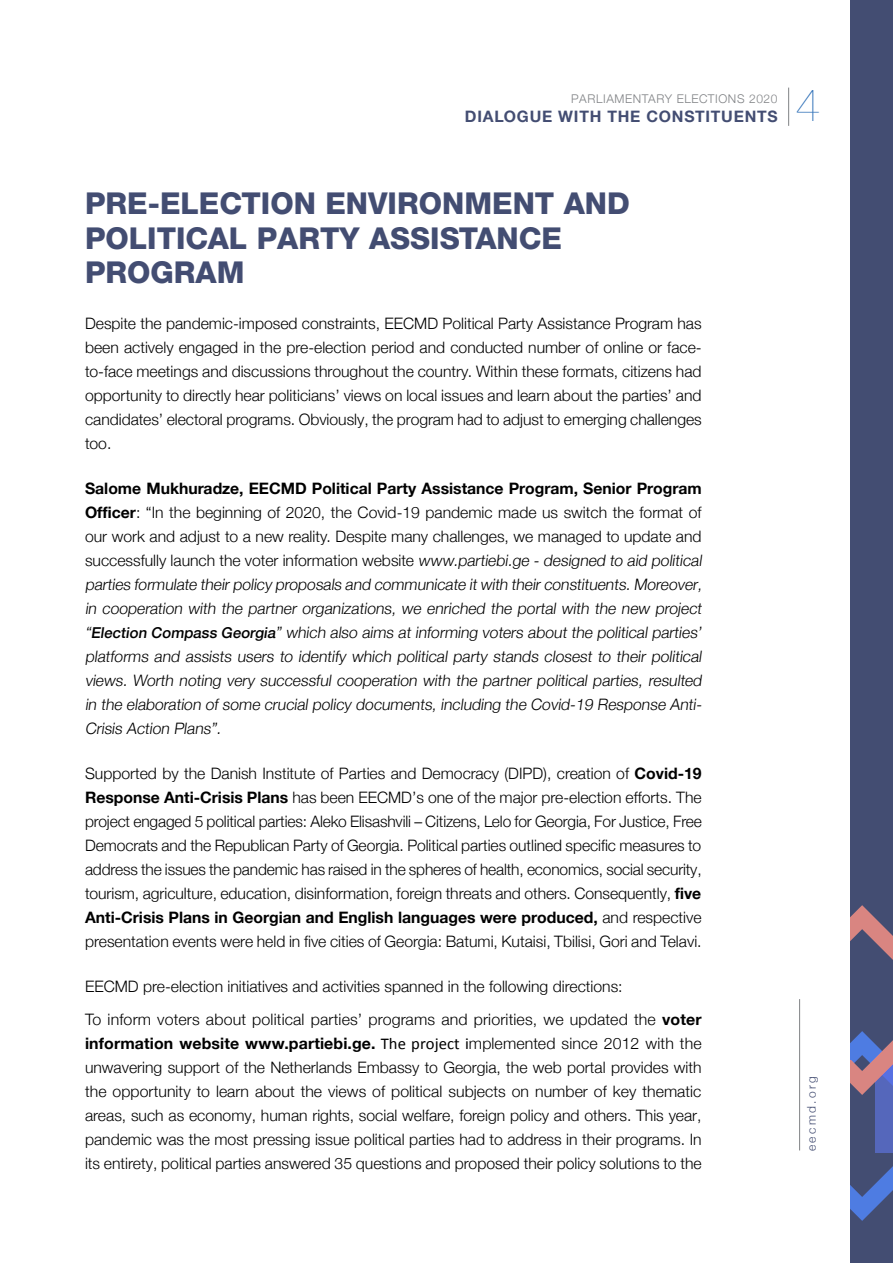
<style>
.page{position:relative;width:893px;height:1263px;background:#fff}
.page>*{position:absolute;margin:0;border:0;box-sizing:border-box;transform-origin:0 0}
.t1{font:45px "Helvetica Neue LTGEO 25 Ult Lt";color:#2d6fb7}
.t2{font:800 30px/34.5px "Helvetica Neue LTGEO 85";color:#434d72}
.t3{font:300 15.75px/24px "Helvetica Neue LTGEO 45";color:#000;text-align:justify}
.t4{font:700 15.75px "Helvetica Neue LTGEO 75";color:#000}
.t5{font:700 15.75px "Helvetica Neue LTGEO 75";letter-spacing:.05em;color:#434d72}
.t6{font:300 12px "Helvetica Neue LTGEO 45";letter-spacing:.05em;color:#808285}
.t7{font:300 12px "Helvetica Neue LTGEO 45";letter-spacing:.2em;color:#434d72}
.s1{font-family:"Helvetica Neue LTGEO 75";font-weight:700}
.s2{font-family:"Helvetica Neue LTGEO 65";font-weight:500;font-size:15px}
.s3{font-family:"Helvetica Neue LTGEO 45";font-weight:300}
.s4{font-family:"Calibri";font-weight:400;font-size:16.5px}
</style>
<div class="page">
<div style="left:850px;top:0;width:43px;height:1263px;background:#434d72"></div>
<svg style="left:850px;top:905px;width:43px;height:316px"></svg>
<hr style="left:799px;top:999px;width:1px;height:151px;background:#808285">
<hr style="left:788px;top:88px;width:1px;height:38px;background:#808285">
<p class="t6" style="left:571px;top:91px;width:208px">PARLIAMENTARY ELECTIONS 2020</p>
<p class="t5" style="left:465px;top:106px;width:314px">DIALOGUE WITH THE CONSTITUENTS</p>
<h1 class="t1" style="left:795px;top:79px;width:27px">4</h1>
<h2 class="t2" style="left:85px;top:186px;width:546px">PRE-ELECTION ENVIRONMENT AND<br>POLITICAL PARTY ASSISTANCE<br>PROGRAM</h2>
<p class="t3" style="left:85px;top:311px;width:618px">Despite the pandemic-imposed constraints, EECMD Political Party Assistance Program has been actively engaged in the pre-election period and conducted number of online or face&shy;to-face meetings and discussions throughout the country. Within these formats, citizens had opportunity to directly hear politicians’ views on local issues and learn about the parties’ and candidates’ electoral programs. Obviously, the program had to adjust to emerging challenges too.</p>
<p class="t4" style="left:85px;top:478px;width:618px">Salome Mukhuradze, EECMD Political Party Assistance Program, Senior Program</p>
<p class="t3" style="left:85px;top:500px;width:621px;text-align:left"><span class="s1">Officer</span>: “In the beginning of 2020, the Covid-19 pandemic made us switch the format of our work and adjust to a new reality. Despite many challenges, we managed to update and successfully launch the voter information website www.partiebi.ge - designed to aid political parties formulate their policy proposals and communicate itwith their constituents.Moreover, in cooperation with the partner organizations, we enriched the portal with the new project “<span class="s2">Election Compass Georgia</span>” which also aims at informing voters about the political parties’ platforms and assists users to identify which political party stands closest to their political views. Worth noting very successful cooperation with the partner political parties, resulted in the elaboration of some crucial policy documents, including the Covid-19 Response Anti-Crisis Action Plans”.</p>
<p class="t3" style="left:85px;top:761px;width:618px">Supported by the Danish Institute of Parties and Democracy (DIPD), creation of <span class="s1">Covid-19<br>Response Anti-Crisis Plans</span> has been EECMD’s one of the major pre-election efforts. The project engaged 5 political parties: Aleko Elisashvili – Citizens, Lelo for Georgia, For Justice, Free Democrats and the Republican Party of Georgia. Political parties outlined specific measures to address the issues the pandemic has raised in the spheres of health, economics, social security, tourism, agriculture, education, disinformation, foreign threats and others. Consequently, <span class="s1">five</span></p>
<p class="t4" style="left:85px;top:908px;width:618px">Anti-Crisis Plans in Georgian and English languages were produced, <span class="s3">and respective</span></p>
<p class="t3" style="left:85px;top:929px;width:618px">presentation events were held in five cities of Georgia: Batumi, Kutaisi, Tbilisi, Gori and Telavi.</p>
<p class="t3" style="left:85px;top:970px;width:618px;line-height:32.5px">EECMD pre-election initiatives and activities spanned in the following directions:<br>To inform voters about political parties’ programs and priorities, we updated the <span class="s1">voter</span></p>
<p class="t4" style="left:85px;top:1034px;width:618px">information website www.partiebi.ge. <span class="s4">The project i</span><span class="s3">mplemented since 2012 with the</span></p>
<p class="t3" style="left:85px;top:1055px;width:618px">unwavering support of the Netherlands Embassy to Georgia, the web portal provides with the opportunity to learn about the views of political subjects on number of key thematic areas, such as economy, human rights, social welfare, foreign policy and others. This year, pandemic was the most pressing issue political parties had to address in their programs. In its entirety, political parties answered 35 questions and proposed their policy solutions to the</p>
<p class="t7" style="left:804px;top:1151px;width:77px;rotate:-90deg">eecmd.org</p>
</div>
